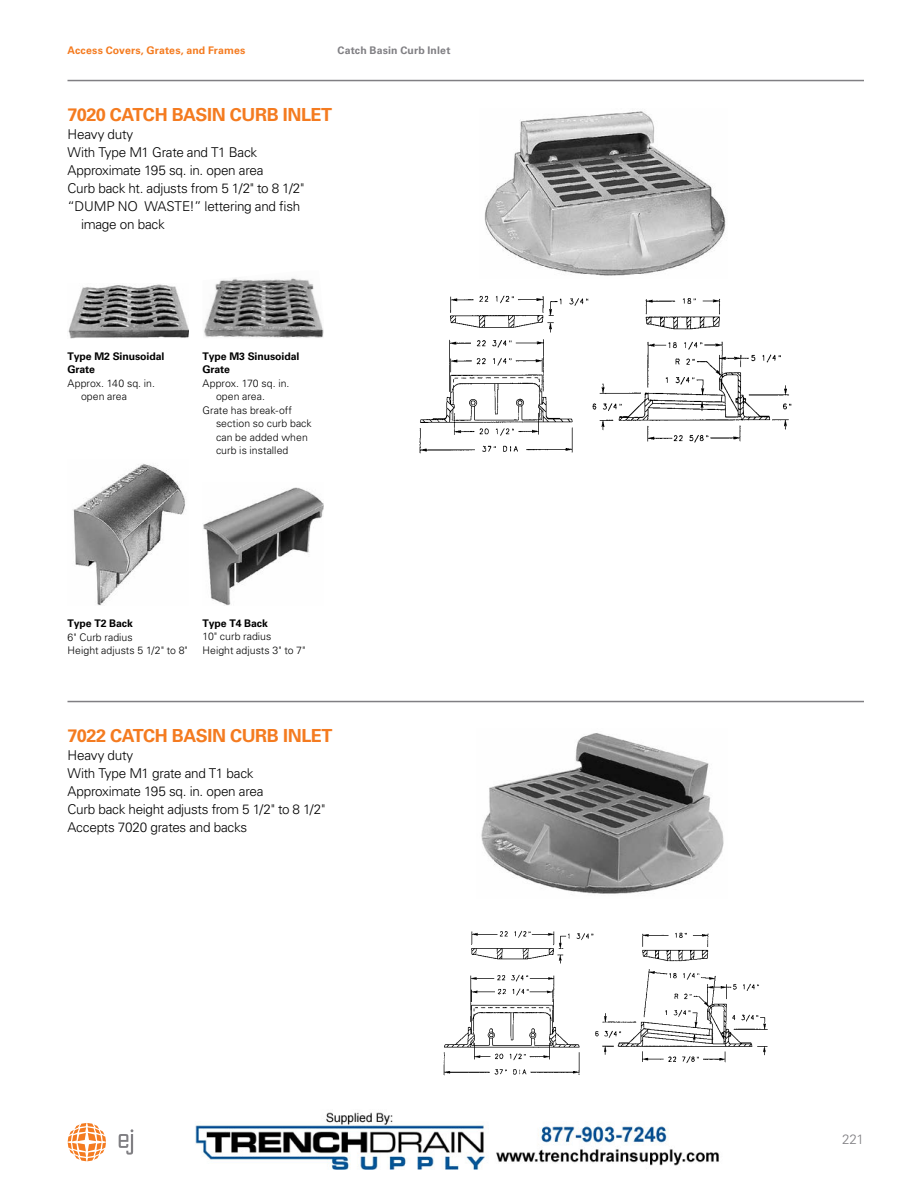
<style>
.page{position:relative;width:918px;height:1188px;background:#fff}
.page>*{position:absolute;margin:0;border:0;box-sizing:border-box;transform-origin:0 0}
.t1{font:700 18px "Univers LT Pro 65";letter-spacing:-.025em;color:#f47b20}
.t2{font:300 13.5px/18px "Univers LT Pro 45";letter-spacing:-.02em;color:#000}
.t3{font:300 13.5px "Univers LT Pro 45";color:#807f83}
.t4{font:300 10.5px/13.5px "Univers LT Pro 45";letter-spacing:.005em;color:#000}
.t5{font:700 10.5px/13.5px "Univers LT Pro 65";letter-spacing:-.01em;color:#000}
.t6{font:700 10.5px "Univers LT Pro 65";letter-spacing:.015em;color:#f47b20}
.t7{font:700 10.5px "Univers LT Pro 65";letter-spacing:.015em;color:#807f83}
</style>
<div class="page">
<hr style="left:68px;top:701px;width:796px;height:1px;background:#807f83">
<hr style="left:68px;top:80px;width:796px;height:1px;background:#807f83">
<svg style="left:119px;top:1129px;width:14px;height:26px"></svg>
<svg style="left:68px;top:1123px;width:38px;height:38px"></svg>
<img style="left:443px;top:930px;width:325px;height:146px">
<img style="left:481px;top:733px;width:243px;height:161px">
<img style="left:419px;top:295px;width:373px;height:159px">
<img style="left:68px;top:284px;width:121px;height:54px">
<img style="left:204px;top:278px;width:120px;height:60px">
<img style="left:73px;top:463px;width:112px;height:143px">
<img style="left:203px;top:487px;width:121px;height:119px">
<img style="left:484px;top:111px;width:242px;height:165px">
<img style="left:195px;top:1112px;width:524px;height:58px">
<p class="t6" style="left:68px;top:44px;width:179px">Access Covers, Grates, and Frames</p>
<p class="t7" style="left:338px;top:44px;width:114px">Catch Basin Curb Inlet</p>
<h1 class="t1" style="left:68px;top:104px;width:266px">7020 CATCH BASIN CURB INLET</h1>
<p class="t2" style="left:68px;top:125px;width:67px">Heavy duty</p>
<p class="t2" style="left:68px;top:143px;width:191px">With Type M1 Grate and T1 Back</p>
<p class="t2" style="left:68px;top:161px;width:197px">Approximate 195 sq. in. open area</p>
<p class="t2" style="left:68px;top:179px;width:238px">Curb back ht. adjusts from 5 1/2" to 8 1/2"</p>
<p class="t2" style="left:68px;top:197px;width:234px">“DUMP NO WASTE!” lettering and fish</p>
<p class="t2" style="left:81px;top:215px;width:85px">image on back</p>
<p class="t5" style="left:68px;top:349px;width:98px">Type M2 Sinusoidal<br>Grate</p>
<p class="t4" style="left:81px;top:376px;width:76px;text-indent:-14px">Approx. 140 sq. in. open area</p>
<p class="t5" style="left:202px;top:349px;width:98px">Type M3 Sinusoidal<br>Grate</p>
<p class="t4" style="left:202px;top:376px;width:88px">Approx. 170 sq. in.</p>
<p class="t4" style="left:216px;top:390px;width:51px">open area.</p>
<p class="t4" style="left:202px;top:403px;width:91px">Grate has break-off</p>
<p class="t4" style="left:216px;top:417px;width:97px">section so curb back</p>
<p class="t4" style="left:216px;top:430px;width:93px">can be added when</p>
<p class="t4" style="left:216px;top:444px;width:74px">curb is installed</p>
<p class="t5" style="left:68px;top:617px;width:67px">Type T2 Back</p>
<p class="t4" style="left:68px;top:630px;width:122px">6" Curb radius<br>Height adjusts 5 1/2" to 8"</p>
<p class="t5" style="left:202px;top:617px;width:67px">Type T4 Back</p>
<p class="t4" style="left:202px;top:630px;width:104px">10" curb radius<br>Height adjusts 3" to 7"</p>
<h1 class="t1" style="left:68px;top:725px;width:267px">7022 CATCH BASIN CURB INLET</h1>
<p class="t2" style="left:68px;top:746px;width:259px">Heavy duty<br>With Type M1 grate and T1 back<br>Approximate 195 sq. in. open area<br>Curb back height adjusts from 5 1/2" to 8 1/2"<br>Accepts 7020 grates and backs</p>
<p class="t3" style="left:842px;top:1131px;width:23px">221</p>
</div>
